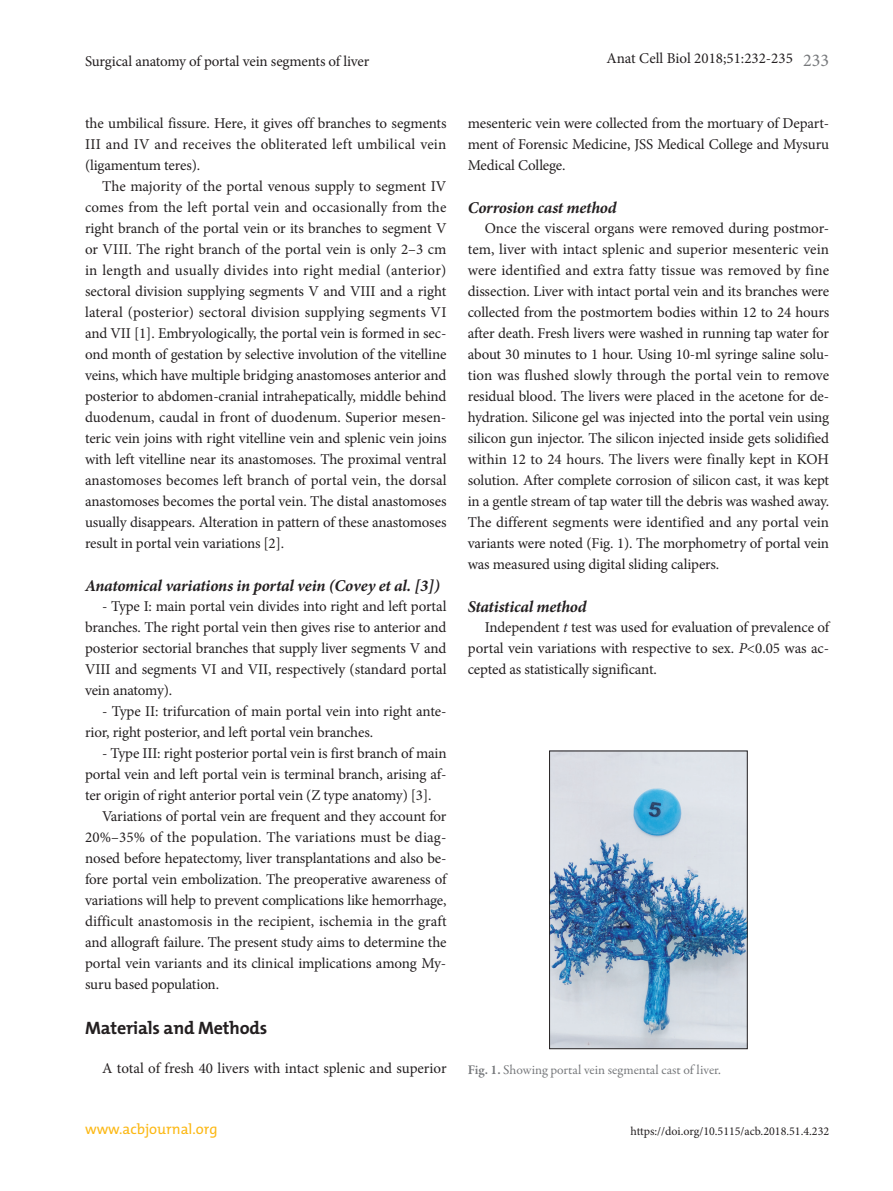
<style>
.page{position:relative;width:893px;height:1191px;background:#fff}
.page>*{position:absolute;margin:0;border:0;box-sizing:border-box;transform-origin:0 0}
.t1{font:700 18px "The Mix";letter-spacing:-.01em;color:#231f20}
.t2{font:italic 700 16.5px "Minion Pro";letter-spacing:-.015em;color:#231f20}
.t3{font:15px/21px "Minion Pro";letter-spacing:-.01em;color:#231f20;text-align:justify}
.t4{font:14.7px "The Mix";color:#fcb814}
.t5{font:13.5px "Garamond Premr Pro";color:#76787b}
.t6{font:12px "Minion Pro";color:#231f20}
.s1{font-size:18px;color:#76787b}
.s2{font-style:italic}
.s3{font-weight:600}
</style>
<div class="page">
<img style="left:551px;top:752px;width:194px;height:295px">
<div style="left:549px;top:750px;width:198px;height:299px;border:1px solid #231f20"></div>
<p class="t3" style="left:85px;top:50px;width:286px">Surgical anatomy of portal vein segments of liver</p>
<p class="t3" style="left:606px;top:48px;width:224px">Anat Cell Biol 2018;51:232-235 <span class="s1">233</span></p>
<p class="t3" style="left:85px;top:113px;width:363px">the umbilical fissure. Here, it gives off branches to segments III and IV and receives the obliterated left umbilical vein (ligamentum teres).</p>
<p class="t3" style="left:85px;top:176px;width:363px;text-indent:17px">The majority of the portal venous supply to segment IV comes from the left portal vein and occasionally from the right branch of the portal vein or its branches to segment V or VIII. The right branch of the portal vein is only 2–3 cm in length and usually divides into right medial (anterior) sectoral division supplying segments V and VIII and a right lateral (posterior) sectoral division supplying segments VI and VII [1]. Embryologically, the portal vein is formed in sec&shy;ond month of gestation by selective involution of the vitelline veins, which have multiple bridging anastomoses anterior and posterior to abdomen-cranial intrahepatically, middle behind duodenum, caudal in front of duodenum. Superior mesen&shy;teric vein joins with right vitelline vein and splenic vein joins with left vitelline near its anastomoses. The proximal ventral anastomoses becomes left branch of portal vein, the dorsal anastomoses becomes the portal vein. The distal anastomoses usually disappears. Alteration in pattern of these anastomoses result in portal vein variations [2].</p>
<p class="t2" style="left:85px;top:574px;width:356px">Anatomical variations in portal vein (Covey et al. [3])</p>
<p class="t3" style="left:85px;top:596px;width:363px;text-indent:17px">- Type I: main portal vein divides into right and left portal branches. The right portal vein then gives rise to anterior and posterior sectorial branches that supply liver segments V and VIII and segments VI and VII, respectively (standard portal vein anatomy).</p>
<p class="t3" style="left:85px;top:701px;width:363px;text-indent:17px">- Type II: trifurcation of main portal vein into right ante&shy;rior, right posterior, and left portal vein branches.</p>
<p class="t3" style="left:85px;top:743px;width:363px;text-indent:17px">- Type III: right posterior portal vein is first branch of main portal vein and left portal vein is terminal branch, arising af&shy;ter origin of right anterior portal vein (Z type anatomy) [3].</p>
<p class="t3" style="left:85px;top:806px;width:363px;text-indent:17px">Variations of portal vein are frequent and they account for 20%–35% of the population. The variations must be diag&shy;nosed before hepatectomy, liver transplantations and also be&shy;fore portal vein embolization. The preoperative awareness of variations will help to prevent complications like hemorrhage, difficult anastomosis in the recipient, ischemia in the graft and allograft failure. The present study aims to determine the portal vein variants and its clinical implications among My&shy;suru based population.</p>
<p class="t1" style="left:85px;top:1013px;width:184px">Materials and Methods</p>
<p class="t3" style="left:102px;top:1058px;width:346px">A total of fresh 40 livers with intact splenic and superior</p>
<p class="t3" style="left:468px;top:113px;width:363px">mesenteric vein were collected from the mortuary of Depart&shy;ment of Forensic Medicine, JSS Medical College and Mysuru Medical College.</p>
<p class="t2" style="left:468px;top:196px;width:150px">Corrosion cast method</p>
<p class="t3" style="left:468px;top:218px;width:363px;text-indent:17px">Once the visceral organs were removed during postmor&shy;tem, liver with intact splenic and superior mesenteric vein were identified and extra fatty tissue was removed by fine dissection. Liver with intact portal vein and its branches were collected from the postmortem bodies within 12 to 24 hours after death. Fresh livers were washed in running tap water for about 30 minutes to 1 hour. Using 10-ml syringe saline solu&shy;tion was flushed slowly through the portal vein to remove residual blood. The livers were placed in the acetone for de&shy;hydration. Silicone gel was injected into the portal vein using silicon gun injector. The silicon injected inside gets solidified within 12 to 24 hours. The livers were finally kept in KOH solution. After complete corrosion of silicon cast, it was kept in a gentle stream of tap water till the debris was washed away.<br>The different segments were identified and any portal vein variants were noted (Fig. 1). The morphometry of portal vein was measured using digital sliding calipers.</p>
<p class="t2" style="left:468px;top:595px;width:120px">Statistical method</p>
<p class="t3" style="left:468px;top:617px;width:363px;text-indent:17px">Independent <span class="s2">t</span> test was used for evaluation of prevalence of portal vein variations with respective to sex. <span class="s2">P</span>&lt;0.05 was ac&shy;cepted as statistically significant.</p>
<p class="t5" style="left:468px;top:1061px;width:255px"><span class="s3">Fig. 1.</span> Showing portal vein segmental cast of liver.</p>
<p class="t4" style="left:85px;top:1117px;width:134px">www.acbjournal.org</p>
<p class="t6" style="left:631px;top:1123px;width:200px">https://doi.org/10.5115/acb.2018.51.4.232</p>
</div>
